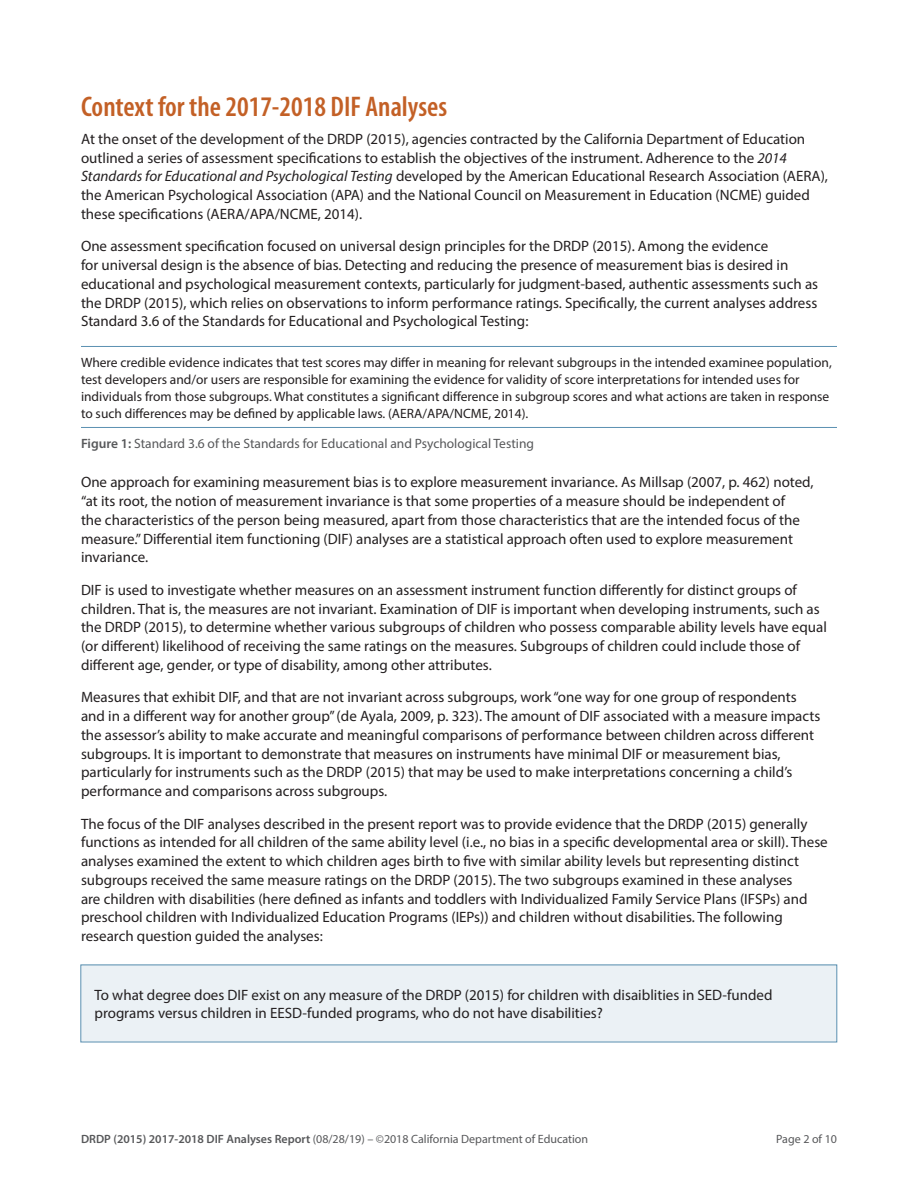
<style>
.page{position:relative;width:918px;height:1188px;background:#fff}
.page>*{position:absolute;margin:0;border:0;box-sizing:border-box;transform-origin:0 0}
.Heading_3{font:600 condensed 28.5px "Myriad Pro";color:#c36026}
.t1{font:15px/18.8px "Myriad Pro";color:#231f20}
.Table_Text{font:13.5px/16.8px "Myriad Pro";color:#231f20}
.Figure_Caption{font:13.5px "Myriad Pro";color:#57585a}
.t2{font:12px "Myriad Pro";color:#57585a}
.s1{font-style:italic}
.s2{font-weight:600}
</style>
<div class="page">
<hr style="left:81px;top:346px;width:756px;height:1px;background:#5b90b1">
<hr style="left:81px;top:427px;width:756px;height:1px;background:#5b90b1">
<div style="left:81px;top:965px;width:756px;height:77px;background:#ebf1f5"></div>
<p class="Heading_3" style="left:81px;top:91px;width:368px">Context for the 2017-2018 DIF Analyses</p>
<p class="t1" style="left:81px;top:129px;width:749px">At the onset of the development of the DRDP (2015), agencies contracted by the California Department of Education outlined a series of assessment specifications to establish the objectives of the instrument. Adherence to the <span class="s1">2014<br>Standards for Educational and Psychological Testing</span> developed by the American Educational Research Association (AERA), the American Psychological Association (APA) and the National Council on Measurement in Education (NCME) guided these specifications (AERA/APA/NCME, 2014).</p>
<p class="t1" style="left:81px;top:237px;width:739px">One assessment specification focused on universal design principles for the DRDP (2015). Among the evidence<br>for universal design is the absence of bias. Detecting and reducing the presence of measurement bias is desired in educational and psychological measurement contexts, particularly for judgment-based, authentic assessments such as the DRDP (2015), which relies on observations to inform performance ratings. Specifically, the current analyses address Standard 3.6 of the Standards for Educational and Psychological Testing:</p>
<p class="Table_Text" style="left:81px;top:354px;width:752px">Where credible evidence indicates that test scores may differ in meaning for relevant subgroups in the intended examinee population, test developers and/or users are responsible for examining the evidence for validity of score interpretations for intended uses for individuals from those subgroups. What constitutes a significant difference in subgroup scores and what actions are taken in response to such differences may be defined by applicable laws. (AERA/APA/NCME, 2014).</p>
<p class="Figure_Caption" style="left:81px;top:436px;width:455px"><span class="s2">Figure 1:</span> Standard 3.6 of the Standards for Educational and Psychological Testing</p>
<p class="t1" style="left:81px;top:473px;width:734px">One approach for examining measurement bias is to explore measurement invariance. As Millsap (2007, p. 462) noted, “at its root, the notion of measurement invariance is that some properties of a measure should be independent of<br>the characteristics of the person being measured, apart from those characteristics that are the intended focus of the measure.” Differential item functioning (DIF) analyses are a statistical approach often used to explore measurement invariance.</p>
<p class="t1" style="left:81px;top:580px;width:747px">DIF is used to investigate whether measures on an assessment instrument function differently for distinct groups of children. That is, the measures are not invariant. Examination of DIF is important when developing instruments, such as the DRDP (2015), to determine whether various subgroups of children who possess comparable ability levels have equal (or different) likelihood of receiving the same ratings on the measures. Subgroups of children could include those of different age, gender, or type of disability, among other attributes.</p>
<p class="t1" style="left:81px;top:688px;width:741px">Measures that exhibit DIF, and that are not invariant across subgroups, work “one way for one group of respondents and in a different way for another group” (de Ayala, 2009, p. 323). The amount of DIF associated with a measure impacts the assessor’s ability to make accurate and meaningful comparisons of performance between children across different subgroups. It is important to demonstrate that measures on instruments have minimal DIF or measurement bias, particularly for instruments such as the DRDP (2015) that may be used to make interpretations concerning a child’s performance and comparisons across subgroups.</p>
<p class="t1" style="left:81px;top:814px;width:748px">The focus of the DIF analyses described in the present report was to provide evidence that the DRDP (2015) generally functions as intended for all children of the same ability level (i.e., no bias in a specific developmental area or skill). These analyses examined the extent to which children ages birth to five with similar ability levels but representing distinct subgroups received the same measure ratings on the DRDP (2015). The two subgroups examined in these analyses<br>are children with disabilities (here defined as infants and toddlers with Individualized Family Service Plans (IFSPs) and preschool children with Individualized Education Programs (IEPs)) and children without disabilities. The following research question guided the analyses:</p>
<p class="t1" style="left:94px;top:985px;width:680px">To what degree does DIF exist on any measure of the DRDP (2015) for children with disaiblities in SED-funded programs versus children in EESD-funded programs, who do not have disabilities?</p>
<p class="t2" style="left:81px;top:1132px;width:509px"><span class="s2">DRDP (2015) 2017-2018 DIF Analyses Report</span> (08/28/19) – ©2018 California Department of Education</p>
<p class="t2" style="left:776px;top:1132px;width:62px">Page 2 of 10</p>
</div>
